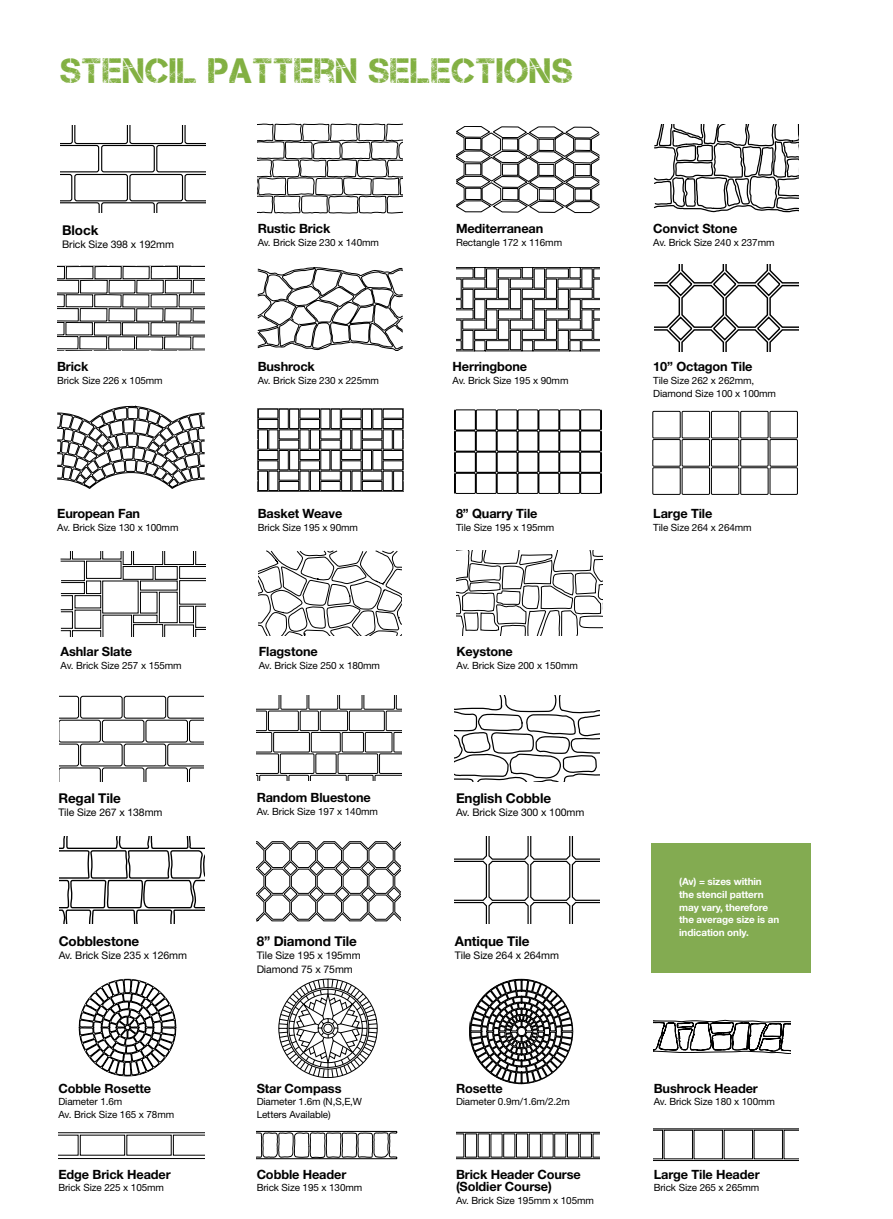
<style>
.page{position:relative;width:893px;height:1219px;background:#fff}
.page>*{position:absolute;margin:0;border:0;box-sizing:border-box;transform-origin:0 0}
.t1{font:35.25px "Captureit";letter-spacing:.025em;color:#82b042}
.t2{font:700 13.5px "Helvetica Neue";letter-spacing:-.01em;color:#000}
.t3{font:700 12.75px/12.8px "Helvetica Neue";letter-spacing:-.01em;color:#000}
.t4{font:10.5px/13.5px "Helvetica Neue";letter-spacing:-.01em;color:#000}
.t5{font:9.9px/12.8px "Helvetica Neue";letter-spacing:-.01em;color:#000}
.t6{font:700 9.9px/12.8px "Helvetica Neue";letter-spacing:-.01em;color:#fff}
</style>
<div class="page">
<svg style="left:58px;top:1132px;width:146px;height:27px"></svg>
<svg style="left:654px;top:1019px;width:136px;height:34px"></svg>
<svg style="left:257px;top:1130px;width:140px;height:28px"></svg>
<svg style="left:456px;top:1131px;width:143px;height:27px"></svg>
<svg style="left:61px;top:551px;width:144px;height:85px"></svg>
<svg style="left:259px;top:550px;width:142px;height:85px"></svg>
<svg style="left:57px;top:265px;width:147px;height:85px"></svg>
<svg style="left:258px;top:408px;width:145px;height:83px"></svg>
<svg style="left:455px;top:409px;width:146px;height:85px"></svg>
<svg style="left:652px;top:411px;width:146px;height:83px"></svg>
<svg style="left:57px;top:406px;width:148px;height:82px"></svg>
<svg style="left:654px;top:125px;width:145px;height:87px"></svg>
<svg style="left:258px;top:267px;width:145px;height:84px"></svg>
<svg style="left:456px;top:267px;width:143px;height:84px"></svg>
<svg style="left:256px;top:841px;width:145px;height:80px"></svg>
<svg style="left:258px;top:124px;width:145px;height:89px"></svg>
<svg style="left:456px;top:126px;width:143px;height:88px"></svg>
<svg style="left:457px;top:550px;width:145px;height:85px"></svg>
<svg style="left:654px;top:1128px;width:145px;height:33px"></svg>
<svg style="left:470px;top:978px;width:103px;height:105px"></svg>
<svg style="left:79px;top:978px;width:97px;height:98px"></svg>
<svg style="left:257px;top:695px;width:144px;height:85px"></svg>
<svg style="left:59px;top:695px;width:145px;height:86px"></svg>
<svg style="left:455px;top:836px;width:144px;height:87px"></svg>
<svg style="left:59px;top:836px;width:145px;height:87px"></svg>
<svg style="left:455px;top:695px;width:144px;height:86px"></svg>
<svg style="left:278px;top:978px;width:100px;height:99px"></svg>
<div style="left:652px;top:842px;width:159px;height:130px;background:#83ab51"></div>
<svg style="left:61px;top:126px;width:144px;height:86px"></svg>
<svg style="left:654px;top:265px;width:145px;height:86px"></svg>
<h1 class="t1" style="left:61px;top:50px;width:514px">STENCIL PATTERN SELECTIONS</h1>
<h2 class="t2" style="left:62px;top:221px;width:38px">Block</h2>
<p class="t4" style="left:62px;top:237px;width:113px">Brick Size 398 x 192mm</p>
<p class="t3" style="left:258px;top:222px;width:74px">Rustic Brick</p>
<p class="t5" style="left:258px;top:236px;width:123px">Av. Brick Size 230 x 140mm</p>
<p class="t3" style="left:456px;top:222px;width:89px">Mediterranean</p>
<p class="t5" style="left:456px;top:236px;width:108px">Rectangle 172 x 116mm</p>
<p class="t3" style="left:57px;top:360px;width:33px">Brick</p>
<p class="t5" style="left:57px;top:373px;width:107px">Brick Size 226 x 105mm</p>
<p class="t3" style="left:258px;top:360px;width:59px">Bushrock</p>
<p class="t5" style="left:258px;top:373px;width:123px">Av. Brick Size 230 x 225mm</p>
<p class="t3" style="left:453px;top:360px;width:76px">Herringbone</p>
<p class="t5" style="left:453px;top:373px;width:117px">Av. Brick Size 195 x 90mm</p>
<p class="t3" style="left:57px;top:507px;width:84px">European Fan</p>
<p class="t5" style="left:57px;top:521px;width:123px">Av. Brick Size 130 x 100mm</p>
<p class="t3" style="left:258px;top:507px;width:86px">Basket Weave</p>
<p class="t5" style="left:258px;top:521px;width:102px">Brick Size 195 x 90mm</p>
<p class="t3" style="left:456px;top:507px;width:83px">8” Quarry Tile</p>
<p class="t5" style="left:456px;top:521px;width:100px">Tile Size 195 x 195mm</p>
<p class="t3" style="left:61px;top:644px;width:73px">Ashlar Slate</p>
<p class="t5" style="left:61px;top:658px;width:123px">Av. Brick Size 257 x 155mm</p>
<p class="t3" style="left:259px;top:644px;width:60px">Flagstone</p>
<p class="t5" style="left:259px;top:658px;width:123px">Av. Brick Size 250 x 180mm</p>
<p class="t3" style="left:457px;top:644px;width:58px">Keystone</p>
<p class="t5" style="left:457px;top:658px;width:123px">Av. Brick Size 200 x 150mm</p>
<h2 class="t2" style="left:58px;top:789px;width:64px">Regal Tile</h2>
<p class="t4" style="left:58px;top:805px;width:106px">Tile Size 267 x 138mm</p>
<p class="t3" style="left:257px;top:790px;width:116px">Random Bluestone</p>
<p class="t5" style="left:257px;top:804px;width:123px">Av. Brick Size 197 x 140mm</p>
<h2 class="t2" style="left:456px;top:789px;width:97px">English Cobble</h2>
<p class="t4" style="left:456px;top:805px;width:130px">Av. Brick Size 300 x 100mm</p>
<h2 class="t2" style="left:59px;top:932px;width:82px">Cobblestone</h2>
<p class="t4" style="left:59px;top:948px;width:130px">Av. Brick Size 235 x 126mm</p>
<h2 class="t2" style="left:257px;top:932px;width:102px">8” Diamond Tile</h2>
<p class="t4" style="left:257px;top:948px;width:106px">Tile Size 195 x 195mm<br>Diamond 75 x 75mm</p>
<h2 class="t2" style="left:455px;top:932px;width:76px">Antique Tile</h2>
<p class="t4" style="left:455px;top:948px;width:106px">Tile Size 264 x 264mm</p>
<p class="t3" style="left:58px;top:1081px;width:94px">Cobble Rosette</p>
<p class="t5" style="left:58px;top:1095px;width:117px">Diameter 1.6m<br>Av. Brick Size 165 x 78mm</p>
<p class="t3" style="left:257px;top:1081px;width:86px">Star Compass</p>
<p class="t5" style="left:257px;top:1095px;width:107px">Diameter 1.6m (N,S,E,W<br>Letters Available)</p>
<p class="t3" style="left:456px;top:1081px;width:48px">Rosette</p>
<p class="t5" style="left:456px;top:1095px;width:116px">Diameter 0.9m/1.6m/2.2m</p>
<p class="t3" style="left:58px;top:1167px;width:114px">Edge Brick Header</p>
<p class="t5" style="left:58px;top:1181px;width:107px">Brick Size 225 x 105mm</p>
<p class="t3" style="left:257px;top:1167px;width:91px">Cobble Header</p>
<p class="t5" style="left:257px;top:1181px;width:107px">Brick Size 195 x 130mm</p>
<p class="t3" style="left:456px;top:1167px;width:126px">Brick Header Course (Soldier Course)</p>
<p class="t5" style="left:456px;top:1193px;width:139px">Av. Brick Size 195mm x 105mm</p>
<p class="t3" style="left:653px;top:222px;width:86px">Convict Stone</p>
<p class="t5" style="left:653px;top:236px;width:123px">Av. Brick Size 240 x 237mm</p>
<p class="t3" style="left:653px;top:360px;width:101px">10” Octagon Tile</p>
<p class="t5" style="left:653px;top:373px;width:124px">Tile Size 262 x 262mm,<br>Diamond Size 100 x 100mm</p>
<p class="t3" style="left:653px;top:507px;width:61px">Large Tile</p>
<p class="t5" style="left:653px;top:521px;width:100px">Tile Size 264 x 264mm</p>
<p class="t6" style="left:679px;top:874px;width:102px">(Av) = sizes within<br>the stencil pattern may vary, therefore the average size is an indication only.</p>
<p class="t3" style="left:654px;top:1081px;width:106px">Bushrock Header</p>
<p class="t5" style="left:654px;top:1095px;width:123px">Av. Brick Size 180 x 100mm</p>
<p class="t3" style="left:654px;top:1167px;width:107px">Large Tile Header</p>
<p class="t5" style="left:654px;top:1181px;width:107px">Brick Size 265 x 265mm</p>
</div>
